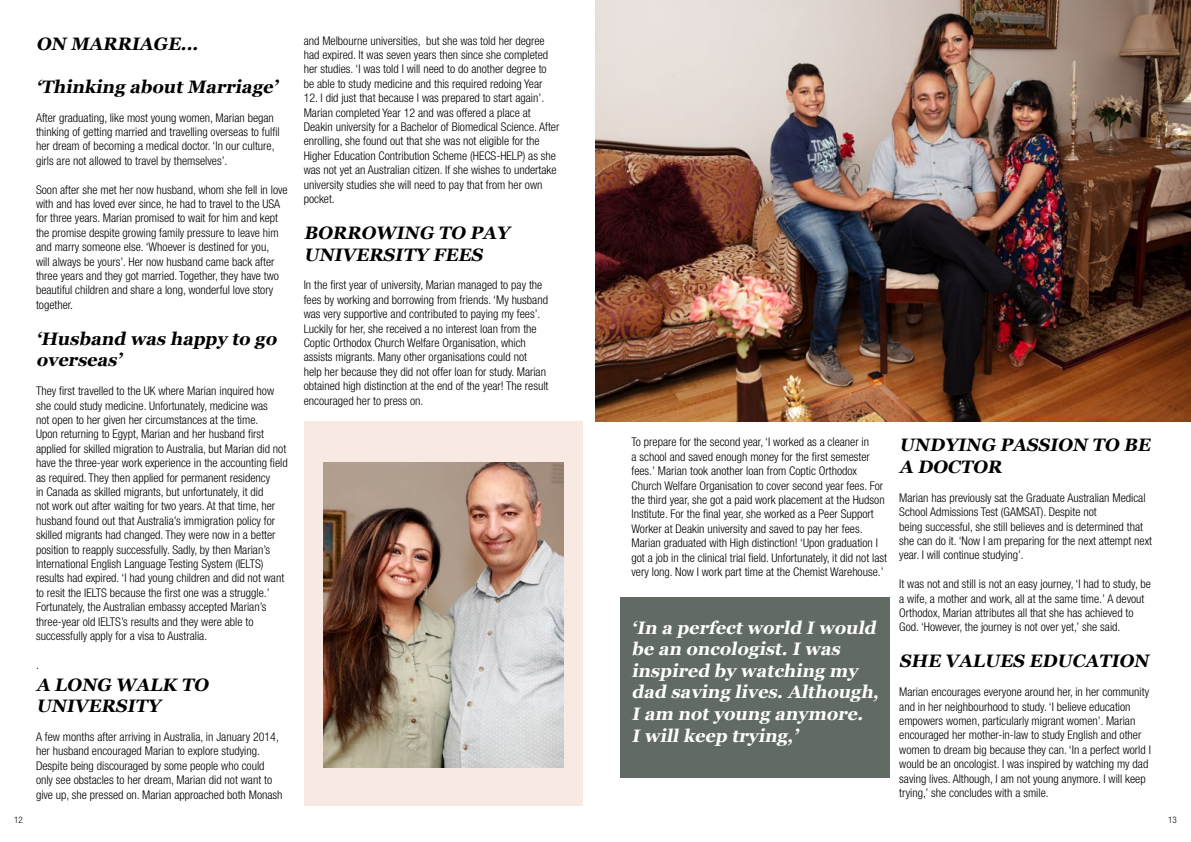
<style>
.page{position:relative;width:1191px;height:842px;background:#fff}
.page>*{position:absolute;margin:0;border:0;box-sizing:border-box;transform-origin:0 0}
.t1{font:italic 700 18px/21.6px "Georgia";color:#000}
.t2{font:italic 700 18px/21.6px "Georgia";color:#fff}
.t3{font:300 condensed 12px/14.4px "Helvetica Neue LT Std";color:#000}
.t4{font:300 condensed 9px "Helvetica Neue LT Std";color:#000}
</style>
<div class="page">
<div style="left:620px;top:597px;width:269px;height:180px;background:#616b63"></div>
<div style="left:304px;top:421px;width:279px;height:385px;background:#f8eae2"></div>
<img style="left:323px;top:462px;width:240px;height:306px">
<img style="left:595px;top:0;width:596px;height:421px">
<h1 class="t1" style="left:36px;top:32px;width:168px">ON MARRIAGE...</h1>
<h1 class="t1" style="left:36px;top:75px;width:247px">‘Thinking aboutMarriage’</h1>
<p class="t3" style="left:36px;top:110px;width:245px">After graduating, like most young women, Marian began thinking of getting married and travelling overseas to fulfil her dream of becoming a medical doctor. ‘In our culture, girls are not allowed to travel by themselves’.</p>
<p class="t3" style="left:36px;top:182px;width:253px">Soon after she met her now husband, whom she fell in love with and has loved ever since, he had to travel to the USA for three years. Marian promised to wait for him and kept the promise despite growing family pressure to leave him and marry someone else. ‘Whoever is destined for you,<br>will always be yours’. Her now husband came back after three years and they got married. Together, they have two beautiful children and share a long, wonderful love story together.</p>
<h1 class="t1" style="left:36px;top:327px;width:246px">‘Husband was happy to go overseas’</h1>
<p class="t3" style="left:36px;top:384px;width:253px">They first travelled to the UK where Marian inquired how she could study medicine. Unfortunately, medicine was<br>not open to her given her circumstances at the time.<br>Upon returning to Egypt, Marian and her husband first applied for skilled migration to Australia, but Marian did not have the three-year work experience in the accounting field as required. They then applied for permanent residency<br>in Canada as skilled migrants, but unfortunately, it did<br>not work out after waiting for two years. At that time, her husband found out that Australia’s immigration policy for skilled migrants had changed. They were now in a better position to reapply successfully. Sadly, by then Marian’s International English Language Testing System (IELTS) results had expired. ‘I had young children and did not want to resit the IELTS because the first one was a struggle.’ Fortunately, the Australian embassy accepted Marian’s three-year old IELTS’s results and they were able to successfully apply for a visa to Australia.</p>
<p class="t3" style="left:36px;top:657px;width:4px">.</p>
<h1 class="t1" style="left:36px;top:672px;width:178px">A LONG WALK TO<br>UNIVERSITY</h1>
<p class="t3" style="left:36px;top:729px;width:248px">A few months after arriving in Australia, in January 2014, her husband encouraged Marian to explore studying.<br>Despite being discouraged by some people who could only see obstacles to her dream, Marian did not want to give up, she pressed on. Marian approached both Monash</p>
<p class="t3" style="left:304px;top:33px;width:246px">and Melbourne universities, but she was told her degree had expired. It was seven years then since she completed her studies. ‘I was told I will need to do another degree to be able to study medicine and this required redoing Year</p>
<p class="t3" style="left:304px;top:91px;width:257px">12. I did just that because I was prepared to start again’.<br>Marian completed Year 12 and was offered a place at Deakin university for a Bachelor of Biomedical Science. After enrolling, she found out that she was not eligible for the Higher Education Contribution Scheme (HECS-HELP) as she was not yet an Australian citizen. If she wishes to undertake university studies she will need to pay that from her own pocket.</p>
<h1 class="t1" style="left:304px;top:221px;width:211px">BORROWING TO PAY<br>UNIVERSITY FEES</h1>
<p class="t3" style="left:304px;top:278px;width:246px">In the first year of university, Marian managed to pay the fees by working and borrowing from friends. ‘My husband was very supportive and contributed to paying my fees’.<br>Luckily for her, she received a no interest loan from the Coptic Orthodox Church Welfare Organisation, which assists migrants. Many other organisations could not<br>help her because they did not offer loan for study. Marian obtained high distinction at the end of the year! The result encouraged her to press on.</p>
<p class="t3" style="left:631px;top:435px;width:257px">To prepare for the second year, ‘I worked as a cleaner in<br>a school and saved enough money for the first semester fees.’ Marian took another loan from Coptic Orthodox Church Welfare Organisation to cover second year fees. For the third year, she got a paid work placement at the Hudson Institute. For the final year, she worked as a Peer Support Worker at Deakin university and saved to pay her fees.<br>Marian graduated with High distinction! ‘Upon graduation I got a job in the clinical trial field. Unfortunately, it did not last very long. Now I work part time at the Chemist Warehouse.’</p>
<h1 class="t2" style="left:631px;top:615px;width:253px">‘In a perfectworld Iwould be an oncologist.Iwas inspired by watching my dad saving lives.Although,<br>Iam notyoung anymore.<br>Iwillkeep trying,’</h1>
<h1 class="t1" style="left:899px;top:433px;width:257px">UNDYING PASSION TO BE<br>A DOCTOR</h1>
<p class="t3" style="left:899px;top:490px;width:254px">Marian has previously sat the Graduate Australian Medical School Admissions Test (GAMSAT). Despite not<br>being successful, she still believes and is determined that she can do it. ‘Now I am preparing for the next attempt next year. I will continue studying’.</p>
<p class="t3" style="left:899px;top:577px;width:253px">It was not and still is not an easy journey, ‘I had to study, be a wife, a mother and work, all at the same time.’ A devout Orthodox, Marian attributes all that she has achieved to God. ‘However, the journey is not over yet,’ she said.</p>
<h1 class="t1" style="left:899px;top:649px;width:255px">SHE VALUES EDUCATION</h1>
<p class="t3" style="left:899px;top:685px;width:253px">Marian encourages everyone around her, in her community and in her neighbourhood to study. ‘I believe education empowers women, particularly migrant women’. Marian encouraged her mother-in-law to study English and other women to dream big because they can. ‘In a perfect world I would be an oncologist. I was inspired by watching my dad saving lives. Although, I am not young anymore. I will keep trying,’ she concludes with a smile.</p>
<p class="t4" style="left:14px;top:815px;width:10px">12</p>
<p class="t4" style="left:1168px;top:815px;width:10px">13</p>
</div>
